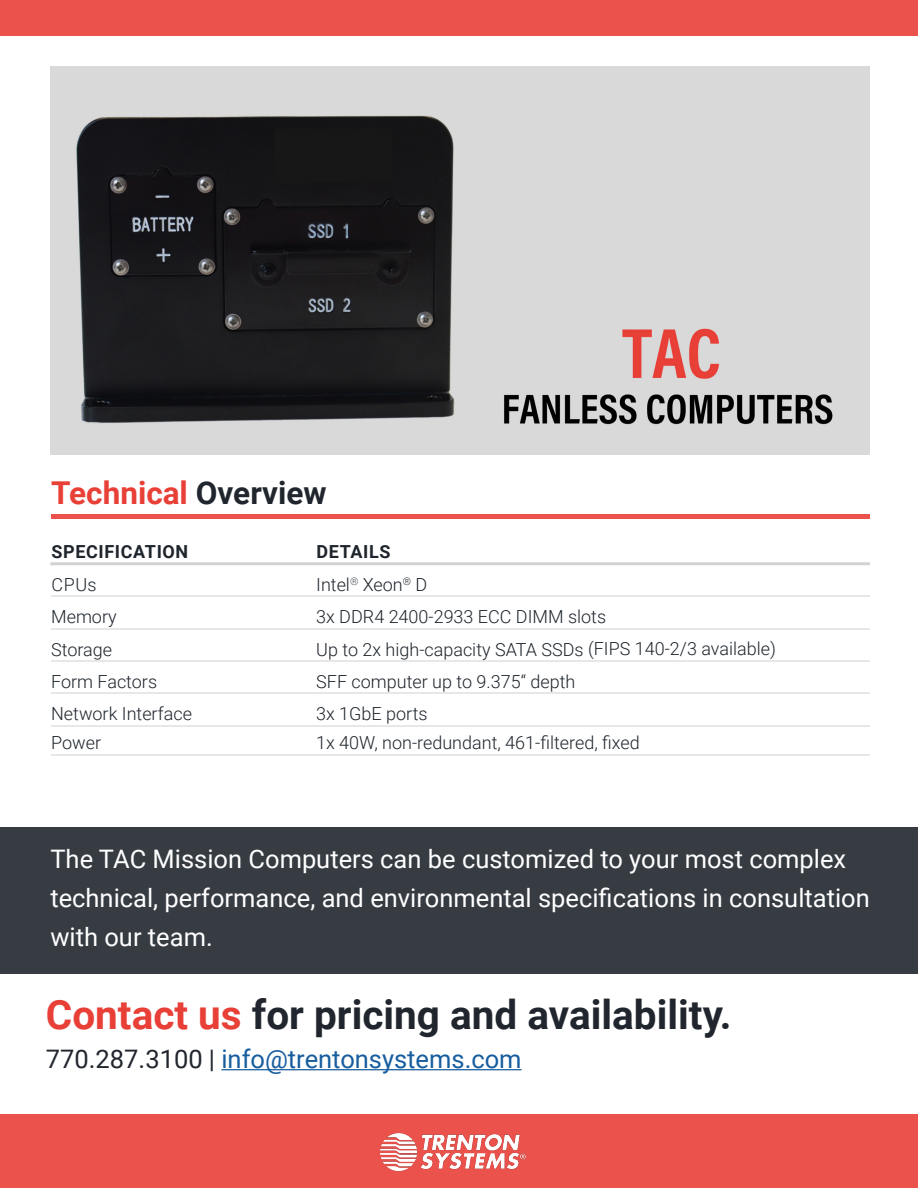
<style>
.page{position:relative;width:918px;height:1188px;background:#fff}
.page>*{position:absolute;margin:0;border:0;box-sizing:border-box;transform-origin:0 0}
.t1{font:700 40.5px "Roboto";color:#21262e}
.t2{font:700 31.5px "Roboto";color:#e83f37}
.t3{font:25.5px/39px "Roboto";color:#fff}
.t4{font:25.5px "Roboto";color:#175d9e}
.t5{font:300 18px "Roboto";color:#1e252c}
.t6{font:700 18px "Roboto";letter-spacing:.035em;color:#1e252c}
.s1{color:#21262e}
.s2{color:#e83f37}
</style>
<div class="page">
<div style="left:0;top:827px;width:918px;height:147px;background:#373c43"></div>
<div style="left:0;top:1115px;width:918px;height:73px;background:#ea524b"></div>
<div style="left:0;top:0;width:918px;height:36px;background:#ea524b"></div>
<div style="left:51px;top:514px;width:818px;height:5px;background:#ea524b"></div>
<div style="left:50px;top:562px;width:820px;height:3px;background:#535252;border:2px solid #a4a5a4"></div>
<hr style="left:51px;top:595px;width:818px;height:2px;background:#535252">
<hr style="left:51px;top:628px;width:818px;height:1px;background:#535252">
<hr style="left:51px;top:660px;width:818px;height:2px;background:#535252">
<hr style="left:51px;top:693px;width:818px;height:1px;background:#535252">
<hr style="left:51px;top:725px;width:818px;height:2px;background:#535252">
<hr style="left:51px;top:754px;width:818px;height:1px;background:#535252">
<hr style="left:221px;top:1069px;width:301px;height:1px;background:#175d9e">
<img style="left:380px;top:1133px;width:146px;height:39px">
<img style="left:50px;top:66px;width:820px;height:389px">
<p class="t2" style="left:51px;top:470px;width:277px">Technical <span class="s1">Overview</span></p>
<h3 class="t6" style="left:51px;top:539px;width:138px">SPECIFICATION</h3>
<h3 class="t5" style="left:51px;top:572px;width:47px">CPUs</h3>
<h3 class="t5" style="left:51px;top:604px;width:67px">Memory</h3>
<h3 class="t5" style="left:51px;top:637px;width:62px">Storage</h3>
<h3 class="t5" style="left:51px;top:669px;width:107px">Form Factors</h3>
<h3 class="t5" style="left:51px;top:701px;width:142px">Network Interface</h3>
<h3 class="t5" style="left:51px;top:730px;width:51px">Power</h3>
<h3 class="t6" style="left:317px;top:539px;width:76px">DETAILS</h3>
<h3 class="t5" style="left:316px;top:572px;width:113px">Intel<sup>®</sup> Xeon<sup>®</sup> D</h3>
<h3 class="t5" style="left:316px;top:604px;width:291px">3x DDR4 2400-2933 ECC DIMM slots</h3>
<h3 class="t5" style="left:316px;top:637px;width:461px">Up to 2x high-capacity SATA SSDs (FIPS 140-2/3 available)</h3>
<h3 class="t5" style="left:316px;top:669px;width:261px">SFF computer up to 9.375“ depth</h3>
<h3 class="t5" style="left:316px;top:701px;width:113px">3x 1GbE ports</h3>
<h3 class="t5" style="left:316px;top:730px;width:325px">1x 40W, non-redundant, 461-filtered, fixed</h3>
<p class="t3" style="left:50px;top:839px;width:821px">The TAC Mission Computers can be customized to your most complex technical, performance, and environmental specifications in consultation with our team.</p>
<p class="t1" style="left:46px;top:986px;width:687px"><span class="s2">Contact us</span> for pricing and availability.</p>
<p class="t4" style="left:46px;top:1041px;width:477px"><span class="s1">770.287.3100 |</span> info@trentonsystems.com</p>
</div>
